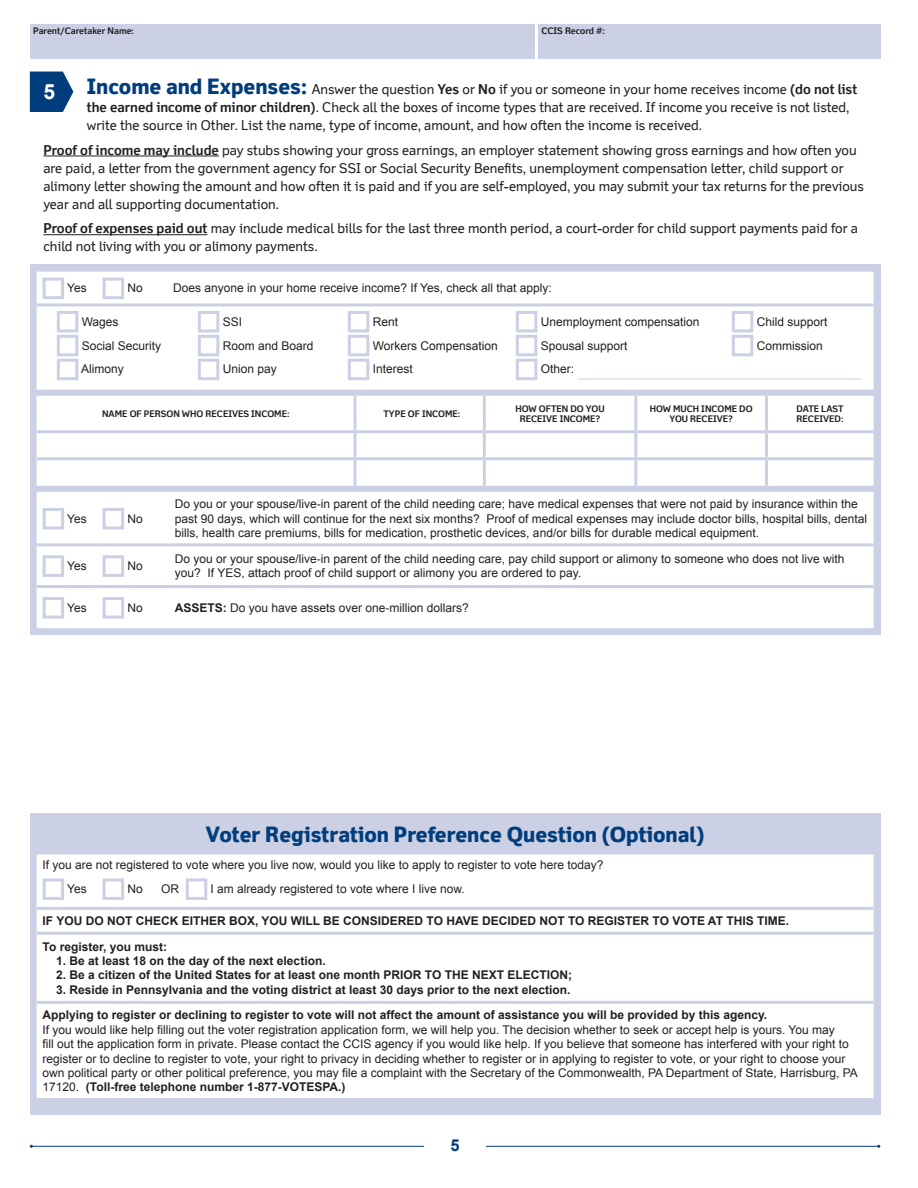
<style>
.page{position:relative;width:918px;height:1188px;background:#fff}
.page>*{position:absolute;margin:0;border:0;box-sizing:border-box;transform-origin:0 0}
.t1{font:800 21px "Felbridge";color:#013d7d}
.t2{font:700 21px "Arial";color:#fff}
.t3{font:700 16.5px "Arial";color:#013d7d}
.t4{font:13.5px/18px "Felbridge";color:#231f20}
.t5{font:12px/14.4px "Arial";color:#231f20}
.t6{font:700 12px/25.3px "Arial";color:#231f20}
.t7{font:700 9px/10.8px "Felbridge";color:#231f20;text-align:center}
.s1{font-weight:800;font-size:21px;color:#013d7d}
.s2{font-weight:700}
</style>
<div class="page">
<div style="left:30px;top:24px;width:504px;height:35px;background:#cbd0e4"></div>
<div style="left:538px;top:24px;width:342px;height:35px;background:#cbd0e4"></div>
<hr style="left:31px;top:1146px;width:848px;height:1px;background:#013d7d">
<div style="left:424px;top:1125px;width:62px;height:39px;background:#fff"></div>
<svg style="left:30px;top:72px;width:43px;height:40px;background:#1d528b"></svg>
<div style="left:30px;top:813px;width:850px;height:302px;background:#cbd0e4"></div>
<div style="left:37px;top:855px;width:837px;height:243px;background:#fff"></div>
<hr style="left:37px;top:907px;width:837px;height:3px;background:#cbd0e4">
<hr style="left:37px;top:932px;width:837px;height:3px;background:#cbd0e4">
<hr style="left:37px;top:1001px;width:837px;height:3px;background:#cbd0e4">
<svg style="left:41px;top:877px;width:25px;height:24px"></svg>
<svg style="left:101px;top:877px;width:25px;height:24px"></svg>
<svg style="left:184px;top:877px;width:25px;height:24px"></svg>
<div style="left:30px;top:265px;width:850px;height:370px;background:#cbd0e4"></div>
<div style="left:37px;top:272px;width:837px;height:118px;background:#fff"></div>
<hr style="left:37px;top:303px;width:837px;height:3px;background:#cbd0e4">
<svg style="left:41px;top:276px;width:25px;height:25px"></svg>
<svg style="left:101px;top:276px;width:25px;height:25px"></svg>
<svg style="left:730px;top:309px;width:25px;height:49px"></svg>
<svg style="left:55px;top:309px;width:25px;height:73px"></svg>
<svg style="left:196px;top:309px;width:25px;height:73px"></svg>
<svg style="left:346px;top:309px;width:25px;height:73px"></svg>
<svg style="left:514px;top:309px;width:25px;height:73px"></svg>
<hr style="left:577px;top:379px;width:284px;height:1px;background:#cbd0e4">
<div style="left:37px;top:396px;width:837px;height:90px;background:#fff"></div>
<hr style="left:354px;top:396px;width:3px;height:34px;background:#cbd0e4">
<hr style="left:483px;top:396px;width:3px;height:34px;background:#cbd0e4">
<hr style="left:634px;top:396px;width:3px;height:34px;background:#cbd0e4">
<hr style="left:765px;top:396px;width:3px;height:34px;background:#cbd0e4">
<hr style="left:37px;top:430px;width:318px;height:3px;background:#cbd0e4">
<hr style="left:355px;top:430px;width:129px;height:3px;background:#cbd0e4">
<hr style="left:354px;top:433px;width:3px;height:24px;background:#cbd0e4">
<hr style="left:484px;top:430px;width:152px;height:3px;background:#cbd0e4">
<hr style="left:483px;top:433px;width:3px;height:24px;background:#cbd0e4">
<hr style="left:636px;top:430px;width:131px;height:3px;background:#cbd0e4">
<hr style="left:634px;top:433px;width:3px;height:24px;background:#cbd0e4">
<hr style="left:767px;top:430px;width:107px;height:3px;background:#cbd0e4">
<hr style="left:765px;top:433px;width:3px;height:24px;background:#cbd0e4">
<hr style="left:37px;top:457px;width:318px;height:3px;background:#cbd0e4">
<hr style="left:355px;top:457px;width:129px;height:3px;background:#cbd0e4">
<hr style="left:354px;top:460px;width:3px;height:26px;background:#cbd0e4">
<hr style="left:484px;top:457px;width:152px;height:3px;background:#cbd0e4">
<hr style="left:483px;top:460px;width:3px;height:26px;background:#cbd0e4">
<hr style="left:636px;top:457px;width:131px;height:3px;background:#cbd0e4">
<hr style="left:634px;top:460px;width:3px;height:26px;background:#cbd0e4">
<hr style="left:767px;top:457px;width:107px;height:3px;background:#cbd0e4">
<hr style="left:765px;top:460px;width:3px;height:26px;background:#cbd0e4">
<div style="left:37px;top:492px;width:837px;height:136px;background:#fff"></div>
<hr style="left:37px;top:543px;width:132px;height:3px;background:#cbd0e4">
<hr style="left:169px;top:543px;width:705px;height:3px;background:#cbd0e4">
<hr style="left:37px;top:585px;width:132px;height:3px;background:#cbd0e4">
<hr style="left:169px;top:585px;width:705px;height:3px;background:#cbd0e4">
<svg style="left:41px;top:506px;width:25px;height:25px"></svg>
<svg style="left:101px;top:506px;width:25px;height:25px"></svg>
<svg style="left:41px;top:554px;width:25px;height:24px"></svg>
<svg style="left:101px;top:554px;width:25px;height:24px"></svg>
<svg style="left:41px;top:596px;width:25px;height:24px"></svg>
<svg style="left:101px;top:596px;width:25px;height:24px"></svg>
<hr style="left:43px;top:156px;width:176px;height:1px;background:#231f20">
<hr style="left:43px;top:234px;width:164px;height:1px;background:#231f20">
<p class="t7" style="left:33px;top:25px;width:102px">Parent/Caretaker Name:</p>
<p class="t7" style="left:541px;top:25px;width:65px">CCIS Record #:</p>
<p class="t4" style="left:87px;top:80px;width:772px"><span class="s1">Income and Expenses:</span> Answer the question <span class="s2">Yes</span> or <span class="s2">No</span> if you or someone in your home receives income <span class="s2">(do not list the earned income of minor children)</span>. Check all the boxes of income types that are received. If income you receive is not listed, write the source in Other. List the name, type of income, amount, and how often the income is received.</p>
<p class="t4" style="left:43px;top:141px;width:822px"><span class="s2">Proof of income may include</span> pay stubs showing your gross earnings, an employer statement showing gross earnings and how often you are paid, a letter from the government agency for SSI or Social Security Benefits, unemployment compensation letter, child support or alimony letter showing the amount and how often it is paid and if you are self-employed, you may submit your tax returns for the previous year and all supporting documentation.</p>
<p class="t4" style="left:43px;top:219px;width:816px"><span class="s2">Proof of expenses paid out</span> may include medical bills for the last three month period, a court-order for child support payments paid for a child not living with you or alimony payments.</p>
<h1 class="t2" style="left:43px;top:78px;width:13px">5</h1>
<p class="t5" style="left:67px;top:281px;width:21px">Yes</p>
<p class="t5" style="left:127px;top:281px;width:17px">No</p>
<p class="t5" style="left:173px;top:281px;width:380px">Does anyone in your home receive income? If Yes, check all that apply:</p>
<p class="t5" style="left:82px;top:314px;width:38px">Wages</p>
<p class="t5" style="left:223px;top:314px;width:21px">SSI</p>
<p class="t5" style="left:373px;top:314px;width:27px">Rent</p>
<p class="t5" style="left:541px;top:314px;width:160px">Unemployment compensation</p>
<p class="t5" style="left:757px;top:314px;width:72px">Child support</p>
<p class="t5" style="left:82px;top:338px;width:81px">Social Security</p>
<p class="t5" style="left:223px;top:338px;width:92px">Room and Board</p>
<p class="t5" style="left:373px;top:338px;width:127px">Workers Compensation</p>
<p class="t5" style="left:541px;top:338px;width:88px">Spousal support</p>
<p class="t5" style="left:757px;top:338px;width:67px">Commission</p>
<p class="t5" style="left:81px;top:362px;width:44px">Alimony</p>
<p class="t5" style="left:223px;top:362px;width:56px">Union pay</p>
<p class="t5" style="left:373px;top:362px;width:42px">Interest</p>
<p class="t5" style="left:541px;top:362px;width:35px">Other:</p>
<p class="t7" style="left:102px;top:408px;width:189px">NAME OF PERSON WHO RECEIVES INCOME:</p>
<p class="t7" style="left:383px;top:408px;width:78px">TYPE OF INCOME:</p>
<p class="t7" style="left:515px;top:403px;width:91px">HOW OFTEN DO YOU<br>RECEIVE INCOME?</p>
<p class="t7" style="left:650px;top:403px;width:105px">HOW MUCH INCOME DO<br>YOU RECEIVE?</p>
<p class="t7" style="left:796px;top:403px;width:49px;text-align:left">DATE LAST<br>RECEIVED:</p>
<p class="t5" style="left:67px;top:511px;width:21px">Yes</p>
<p class="t5" style="left:127px;top:511px;width:17px">No</p>
<p class="t5" style="left:175px;top:497px;width:694px">Do you or your spouse/live-in parent of the child needing care; have medical expenses that were not paid by insurance within the past 90 days, which will continue for the next six months? Proof of medical expenses may include doctor bills, hospital bills, dental bills, health care premiums, bills for medication, prosthetic devices, and/or bills for durable medical equipment.</p>
<p class="t5" style="left:67px;top:559px;width:21px">Yes</p>
<p class="t5" style="left:127px;top:559px;width:17px">No</p>
<p class="t5" style="left:175px;top:552px;width:671px">Do you or your spouse/live-in parent of the child needing care, pay child support or alimony to someone who does not live with you? If YES, attach proof of child support or alimony you are ordered to pay.</p>
<p class="t5" style="left:67px;top:600px;width:21px">Yes</p>
<p class="t5" style="left:127px;top:600px;width:17px">No</p>
<p class="t5" style="left:175px;top:600px;width:296px"><span class="s2">ASSETS:</span> Do you have assets over one-million dollars?</p>
<h1 class="t1" style="left:206px;top:822px;width:501px">Voter Registration Preference Question (Optional)</h1>
<p class="t5" style="left:67px;top:853px;width:538px;line-height:23.9px;text-indent:-25px">If you are not registered to vote where you live now, would you like to apply to register to vote here today?<br>Yes</p>
<p class="t5" style="left:127px;top:882px;width:17px">No</p>
<p class="t5" style="left:161px;top:882px;width:19px">OR</p>
<p class="t5" style="left:211px;top:882px;width:256px">I am already registered to vote where I live now.</p>
<p class="t6" style="left:43px;top:909px;width:748px">IF YOU DO NOT CHECK EITHER BOX, YOU WILL BE CONSIDERED TO HAVE DECIDED NOT TO REGISTER TO VOTE AT THIS TIME.<br>To register, you must:</p>
<p class="t6" style="left:56px;top:948px;width:271px">1. Be at least 18 on the day of the next election.</p>
<p class="t6" style="left:56px;top:963px;width:518px">2. Be a citizen of the United States for at least one month PRIOR TO THE NEXT ELECTION;</p>
<p class="t6" style="left:43px;top:977px;width:726px;text-indent:14px">3. Reside in Pennsylvania and the voting district at least 30 days prior to the next election.<br>Applying to register or declining to register to vote will not affect the amount of assistance you will be provided by this agency.</p>
<p class="t5" style="left:43px;top:1022px;width:817px">If you would like help filling out the voter registration application form, we will help you. The decision whether to seek or accept help is yours. You may<br>fill out the application form in private. Please contact the CCIS agency if you would like help. If you believe that someone has interfered with your right to register or to decline to register to vote, your right to privacy in deciding whether to register or in applying to register to vote, or your right to choose your own political party or other political preference, you may file a complaint with the Secretary of the Commonwealth, PA Department of State, Harrisburg, PA 17120. <span class="s2">(Toll-free telephone number 1-877-VOTESPA.)</span></p>
<h2 class="t3" style="left:450px;top:1134px;width:11px">5</h2>
</div>
